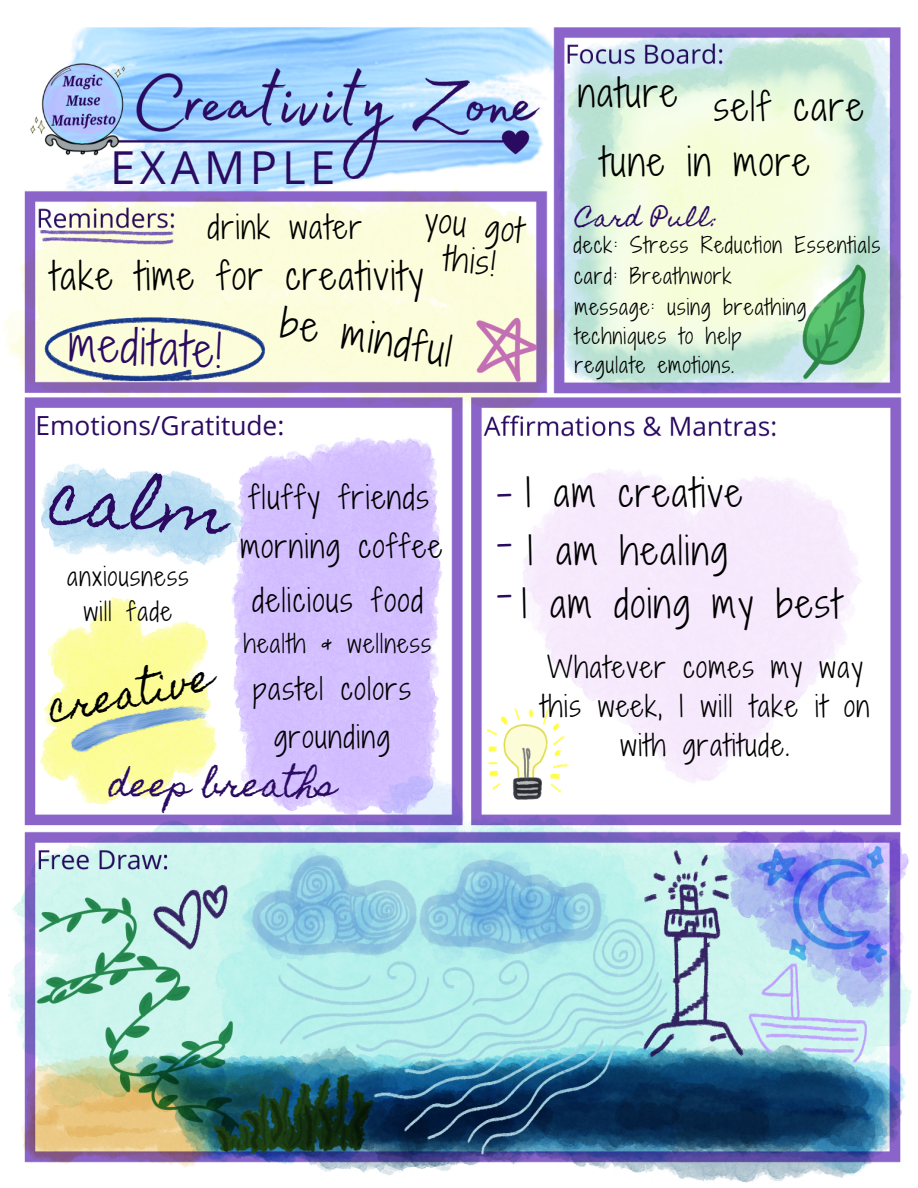
<style>
.page{position:relative;width:918px;height:1188px;background:#fff}
.page>*{position:absolute;margin:0;border:0;box-sizing:border-box;transform-origin:0 0}
.t1{font:63.6px "Homemade Apple";color:#2b0b62}
.t2{font:45.45px "Open Sans";letter-spacing:.105em;color:#2b0b62}
.t3{font:44.4px "Shadows Into Light Two";color:#2b0b62}
.t4{font:39.15px "Shadows Into Light Two";color:#000}
.t5{font:37.2px "Shadows Into Light Two";letter-spacing:.06em;color:#000}
.t6{font:36.75px "Homemade Apple";color:#000}
.t7{font:36.6px "Shadows Into Light Two";letter-spacing:.06em;color:#000}
.t8{font:36px "Shadows Into Light Two";color:#2b0b62}
.t9{font:32.4px "Homemade Apple";color:#2b0b62}
.t10{font:31.95px/36px "Shadows Into Light Two";color:#000;text-align:center}
.t11{font:31.05px "Shadows Into Light Two";letter-spacing:.06em;color:#000}
.t12{font:30.6px "Shadows Into Light Two";letter-spacing:.06em;color:#000}
.t13{font:29.1px "Shadows Into Light Two";letter-spacing:.06em;color:#000}
.t14{font:28.2px/39.2px "Shadows Into Light Two";letter-spacing:.06em;color:#000;text-align:center}
.t15{font:26.4px "Open Sans";color:#2b0b62}
.t16{font:24.75px "Shadows Into Light Two";letter-spacing:.06em;color:#000}
.t17{font:24.45px "Shadows Into Light Two";letter-spacing:.06em;color:#000}
.t18{font:22.8px "Homemade Apple";letter-spacing:.045em;color:#2b0b62}
.t19{font:20.85px "Shadows Into Light Two";letter-spacing:.06em;color:#000}
.s1{font-size:36px;color:#2b0b62}
</style>
<div class="page">
<img style="left:4px;top:27px;width:908px;height:1156px">
<img style="left:68px;top:698px;width:143px;height:57px">
<p class="t2" style="left:110px;top:135px;width:227px">EXAMPLE</p>
<p class="t11" style="left:208px;top:204px;width:156px">drink water</p>
<p class="t10" style="left:427px;top:201px;width:101px;rotate:7deg">you got this!</p>
<p class="t7" style="left:50px;top:250px;width:375px">take time for creativity</p>
<p class="t3" style="left:71px;top:311px;width:154px;rotate:3deg">meditate!</p>
<p class="t4" style="left:286px;top:294px;width:174px;rotate:10deg">be mindful</p>
<p class="t15" style="left:35px;top:406px;width:251px">Emotions/Gratitude:</p>
<p class="t5" style="left:578px;top:65px;width:101px">nature</p>
<p class="t5" style="left:714px;top:79px;width:151px">self care</p>
<p class="t5" style="left:600px;top:134px;width:211px">tune in more</p>
<p class="t18" style="left:576px;top:205px;width:145px">Card Pull:</p>
<p class="t19" style="left:574px;top:230px;width:308px">deck: Stress Reduction Essentials</p>
<p class="t19" style="left:574px;top:261px;width:159px">card: Breathwork</p>
<p class="t19" style="left:575px;top:292px;width:233px">message: using breathing</p>
<p class="t19" style="left:575px;top:321px;width:168px">techniques to help</p>
<p class="t19" style="left:575px;top:350px;width:161px">regulate emotions.</p>
<p class="t1" style="left:53px;top:463px;width:180px;rotate:4deg">calm</p>
<p class="t16" style="left:67px;top:558px;width:123px">anxiousness</p>
<p class="t16" style="left:84px;top:593px;width:90px">will fade</p>
<p class="t6" style="left:45px;top:689px;width:167px;rotate:-12deg">creative</p>
<p class="t12" style="left:249px;top:474px;width:182px">fluffy friends</p>
<p class="t12" style="left:241px;top:524px;width:203px">morning coffee</p>
<p class="t12" style="left:252px;top:577px;width:172px">delicious food</p>
<p class="t17" style="left:244px;top:626px;width:189px">health &amp; wellness</p>
<p class="t13" style="left:253px;top:668px;width:159px">pastel colors</p>
<p class="t13" style="left:274px;top:716px;width:117px">grounding</p>
<p class="t9" style="left:109px;top:766px;width:228px">deep breaths</p>
<p class="t5" style="left:496px;top:466px;width:248px"><span class="s1">-</span> I am creative</p>
<p class="t8" style="left:496px;top:516px;width:17px">-</p>
<p class="t5" style="left:528px;top:523px;width:201px">I am healing</p>
<p class="t5" style="left:522px;top:577px;width:320px">I am doing my best</p>
<p class="t8" style="left:496px;top:566px;width:17px">-</p>
<p class="t14" style="left:541px;top:647px;width:330px">Whatever comes my way this week, I will take it on with gratitude.</p>
</div>
